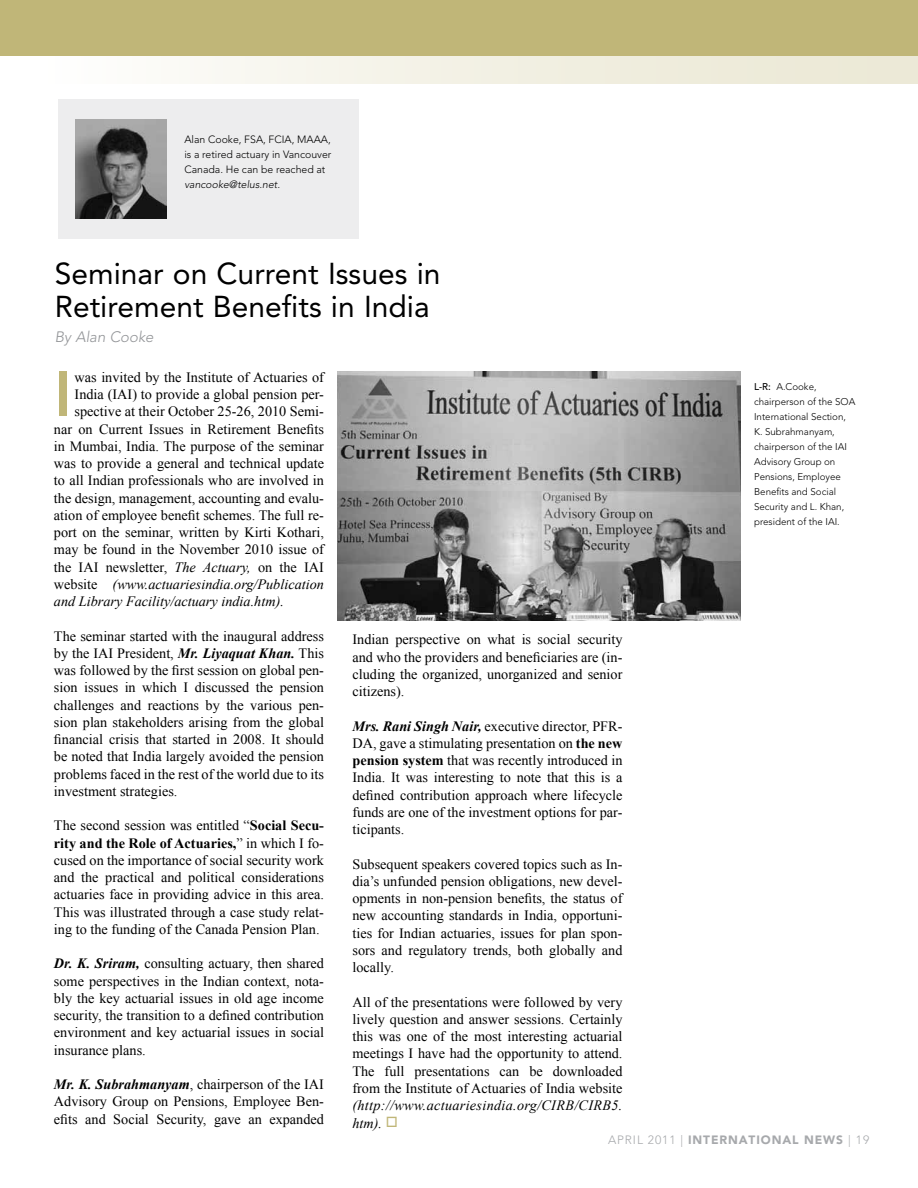
<style>
.page{position:relative;width:918px;height:1188px;background:#fff}
.page>*{position:absolute;margin:0;border:0;box-sizing:border-box;transform-origin:0 0}
.t1{font:800 63px "Avenir";color:#c0b678}
.t2{font:30px/33px "Avenir";color:#000}
.t3{font:italic 300 15px "Avenir";color:#939598}
.t4{font:14.25px/17.2px "Times New Roman";color:#000;text-align:justify}
.t5{font:italic 14.25px "Times New Roman";color:#000}
.t6{font:italic 14.25px/17.2px "Times New Roman";letter-spacing:.02em;color:#000}
.t7{font:900 12px "Avenir";letter-spacing:.075em;color:#a7a9ac}
.t8{font:300 10.5px/15px "Avenir";color:#000;text-align:justify}
.t9{font:italic 300 10.5px "Avenir";color:#000}
.t10{font:300 9.75px/15px "Avenir";color:#000}
.s1{font-style:italic}
.s2{font-style:normal}
.s3{font-weight:700;font-style:italic}
.s4{font-weight:700}
.s5{color:#c0b678}
.s6{font-weight:500}
.s7{font-weight:300}
</style>
<div class="page">
<div style="left:0;top:0;width:918px;height:57px;background:#c0b678"></div>
<div style="left:0;top:57px;width:918px;height:26px;background:linear-gradient(to right,#fefefd,#eae6d1)"></div>
<div style="left:58px;top:99px;width:300px;height:140px;background:#ededee"></div>
<img style="left:76px;top:119px;width:91px;height:100px">
<img style="left:337px;top:372px;width:404px;height:249px">
<p class="t8" style="left:184px;top:132px;width:149px">Alan Cooke, FSA, FCIA, MAAA, is a retired actuary in Vancouver Canada. He can be reached at</p>
<p class="t9" style="left:184px;top:178px;width:97px">vancooke@telus.net.</p>
<h2 class="t2" style="left:55px;top:257px;width:387px">Seminar on Current Issues in<br>Retirement Benefits in India</h2>
<p class="t3" style="left:55px;top:328px;width:100px">By Alan Cooke</p>
<h1 class="t1" style="left:54px;top:357px;width:19px">I</h1>
<p class="t4" style="left:75px;top:368px;width:251px">was invited by the Institute of Actuaries of</p>
<p class="t4" style="left:75px;top:385px;width:251px">India (IAI) to provide a global pension per-</p>
<p class="t4" style="left:75px;top:403px;width:251px">spective at their October 25-26, 2010 Semi-</p>
<p class="t4" style="left:54px;top:420px;width:271px">nar on Current Issues in Retirement Benefits</p>
<p class="t4" style="left:54px;top:437px;width:272px">in Mumbai, India. The purpose of the seminar</p>
<p class="t4" style="left:54px;top:454px;width:272px">was to provide a general and technical update</p>
<p class="t4" style="left:54px;top:472px;width:271px">to all Indian professionals who are involved in</p>
<p class="t4" style="left:54px;top:489px;width:271px">the design, management, accounting and evalu-</p>
<p class="t4" style="left:54px;top:506px;width:271px">ation of employee benefit schemes. The full re-</p>
<p class="t4" style="left:54px;top:523px;width:272px">port on the seminar, written by Kirti Kothari,</p>
<p class="t4" style="left:54px;top:541px;width:272px">may be found in the November 2010 issue of</p>
<p class="t4" style="left:54px;top:558px;width:271px">the IAI newsletter, <span class="s1">The Actuary,</span> on the IAI</p>
<p class="t5" style="left:54px;top:574px;width:272px"><span class="s2">website</span> (www.actuariesindia.org/Publication</p>
<p class="t5" style="left:54px;top:591px;width:231px">and Library Facility/actuary india.htm).</p>
<p class="t4" style="left:54px;top:627px;width:272px">The seminar started with the inaugural address by the IAI President, <span class="s3">Mr. Liyaquat Khan.</span> This was followed by the first session on global pen&shy;sion issues in which I discussed the pension challenges and reactions by the various pen&shy;sion plan stakeholders arising from the global financial crisis that started in 2008. It should be noted that India largely avoided the pension problems faced in the rest of the world due to its investment strategies.</p>
<p class="t4" style="left:54px;top:817px;width:272px">The second session was entitled “<span class="s4">Social Secu&shy;rity and the Role of Actuaries,</span>” in which I fo&shy;cused on the importance of social security work and the practical and political considerations actuaries face in providing advice in this area.<br>This was illustrated through a case study relat&shy;ing to the funding of the Canada Pension Plan.</p>
<p class="t4" style="left:54px;top:955px;width:272px"><span class="s3">Dr. K. Sriram,</span> consulting actuary, then shared some perspectives in the Indian context, nota&shy;bly the key actuarial issues in old age income security, the transition to a defined contribution environment and key actuarial issues in social insurance plans.</p>
<p class="t4" style="left:54px;top:1076px;width:272px"><span class="s3">Mr. K. Subrahmanyam</span>, chairperson of the IAI Advisory Group on Pensions, Employee Ben&shy;efits and Social Security, gave an expanded</p>
<p class="t4" style="left:352px;top:631px;width:271px">Indian perspective on what is social security and who the providers and beneficiaries are (in&shy;cluding the organized, unorganized and senior citizens).</p>
<p class="t4" style="left:352px;top:717px;width:272px"><span class="s3">Mrs. Rani Singh Nair,</span> executive director, PFR-DA, gave a stimulating presentation on <span class="s4">the new pension system</span> that was recently introduced in India. It was interesting to note that this is a defined contribution approach where lifecycle funds are one of the investment options for par&shy;ticipants.</p>
<p class="t4" style="left:352px;top:855px;width:271px">Subsequent speakers covered topics such as In&shy;dia’s unfunded pension obligations, new devel&shy;opments in non-pension benefits, the status of new accounting standards in India, opportuni&shy;ties for Indian actuaries, issues for plan spon&shy;sors and regulatory trends, both globally and locally.</p>
<p class="t4" style="left:352px;top:993px;width:272px">All of the presentations were followed by very lively question and answer sessions. Certainly this was one of the most interesting actuarial meetings I have had the opportunity to attend.<br>The full presentations can be downloaded from the Institute of Actuaries of India website</p>
<p class="t6" style="left:352px;top:1097px;width:271px">(http://www.actuariesindia.org/CIRB/CIRB5. htm). <span class="s5">□</span></p>
<p class="t10" style="left:754px;top:379px;width:103px"><span class="s6">L-R:</span> A.Cooke, chairperson of the SOA<br>International Section,<br>K. Subrahmanyam, chairperson of the IAI<br>Advisory Group on<br>Pensions, Employee<br>Benefits and Social<br>Security and L. Khan, president of the IAI.</p>
<p class="t7" style="left:608px;top:1132px;width:263px"><span class="s7">APRIL 2011 |</span> INTERNATIONAL NEWS <span class="s7">| 19</span></p>
</div>
